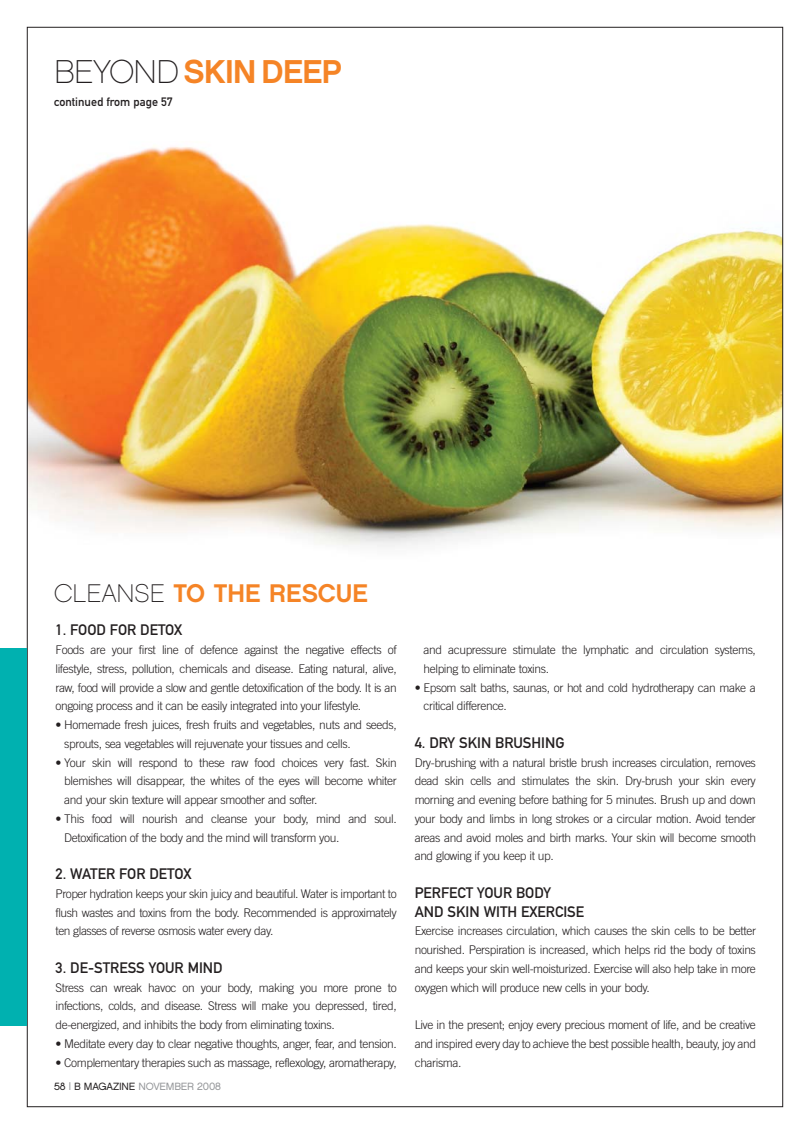
<style>
.page{position:relative;width:810px;height:1134px;background:#fff}
.page>*{position:absolute;margin:0;border:0;box-sizing:border-box;transform-origin:0 0}
.t1{font:33px "Chalet New York Nineteen Sixty";letter-spacing:-.02em;color:#f58426}
.t2{font:25.5px "Chalet New York Nineteen Sixty";color:#f58426}
.t3{font:15px/18.8px "DIN Mittelschrift";color:#231f20}
.t4{font:300 12px/18.8px "Trade Gothic";letter-spacing:-.035em;color:#231f20;text-align:justify}
.t5{font:12px "DIN Mittelschrift";color:#231f20}
.t6{font:10.5px "Chalet London Nineteen Sixty";letter-spacing:-.02em;color:#939598}
.s1{font-family:"Chalet Paris Nineteen Sixty";color:#231f20}
.s2{font-family:"Chalet London Nineteen Seventy";color:#231f20}
.s3{font-family:"Chalet London Nineteen Seventy"}
.s4{color:#231f20}
</style>
<div class="page">
<img style="left:29px;top:146px;width:752px;height:401px">
<div style="left:0;top:648px;width:27px;height:378px;background:#00b1b0"></div>
<h1 class="t1" style="left:54px;top:59px;width:290px"><span class="s1">BEYOND</span> SKIN DEEP</h1>
<p class="t5" style="left:54px;top:97px;width:120px">continued from page 57</p>
<h2 class="t2" style="left:54px;top:583px;width:316px"><span class="s1">CLEANSE</span> TO THE RESCUE</h2>
<p class="t3" style="left:55px;top:622px;width:128px">1. FOOD FOR DETOX</p>
<p class="t4" style="left:55px;top:641px;width:343px">Foods are your first line of defence against the negative effects of lifestyle, stress, pollution, chemicals and disease. Eating natural, alive, raw, food will provide a slow and gentle detoxification of the body. It is an ongoing process and it can be easily integrated into your lifestyle.</p>
<p class="t4" style="left:64px;top:716px;width:334px;text-indent:-9px">• Homemade fresh juices, fresh fruits and vegetables, nuts and seeds, sprouts, sea vegetables will rejuvenate your tissues and cells.</p>
<p class="t4" style="left:64px;top:754px;width:334px;text-indent:-9px">• Your skin will respond to these raw food choices very fast. Skin blemishes will disappear, the whites of the eyes will become whiter and your skin texture will appear smoother and softer.</p>
<p class="t4" style="left:64px;top:810px;width:334px;text-indent:-9px">• This food will nourish and cleanse your body, mind and soul.<br>Detoxification of the body and the mind will transform you.</p>
<p class="t3" style="left:55px;top:866px;width:138px">2. WATER FOR DETOX</p>
<p class="t4" style="left:55px;top:885px;width:343px">Proper hydration keeps your skin juicy and beautiful. Water is important to flush wastes and toxins from the body. Recommended is approximately ten glasses of reverse osmosis water every day.</p>
<p class="t3" style="left:55px;top:960px;width:169px">3. DE-STRESS YOUR MIND</p>
<p class="t4" style="left:55px;top:979px;width:343px">Stress can wreak havoc on your body, making you more prone to infections, colds, and disease. Stress will make you depressed, tired, de-energized, and inhibits the body from eliminating toxins.</p>
<p class="t4" style="left:55px;top:1035px;width:343px">• Meditate every day to clear negative thoughts, anger, fear, and tension.</p>
<p class="t4" style="left:55px;top:1054px;width:343px">• Complementary therapies such as massage, reflexology, aromatherapy,</p>
<p class="t6" style="left:54px;top:1081px;width:168px"><span class="s2">58</span> <span class="s3">|</span> <span class="s4">B MAGAZINE</span> NOVEMBER 2008</p>
<p class="t4" style="left:424px;top:641px;width:334px">and acupressure stimulate the lymphatic and circulation systems, helping to eliminate toxins.</p>
<p class="t4" style="left:424px;top:679px;width:334px;text-indent:-9px">• Epsom salt baths, saunas, or hot and cold hydrotherapy can make a critical difference.</p>
<p class="t3" style="left:415px;top:735px;width:151px">4. DRY SKIN BRUSHING</p>
<p class="t4" style="left:415px;top:754px;width:343px">Dry-brushing with a natural bristle brush increases circulation, removes dead skin cells and stimulates the skin. Dry-brush your skin every morning and evening before bathing for 5 minutes. Brush up and down your body and limbs in long strokes or a circular motion. Avoid tender areas and avoid moles and birth marks. Your skin will become smooth and glowing if you keep it up.</p>
<p class="t3" style="left:415px;top:885px;width:171px">PERFECT YOUR BODY<br>AND SKIN WITH EXERCISE</p>
<p class="t4" style="left:415px;top:923px;width:343px">Exercise increases circulation, which causes the skin cells to be better nourished. Perspiration is increased, which helps rid the body of toxins and keeps your skin well-moisturized. Exercise will also help take in more oxygen which will produce new cells in your body.</p>
<p class="t4" style="left:415px;top:1016px;width:343px">Live in the present; enjoy every precious moment of life, and be creative and inspired every day to achieve the best possible health, beauty, joy and charisma.</p>
</div>
